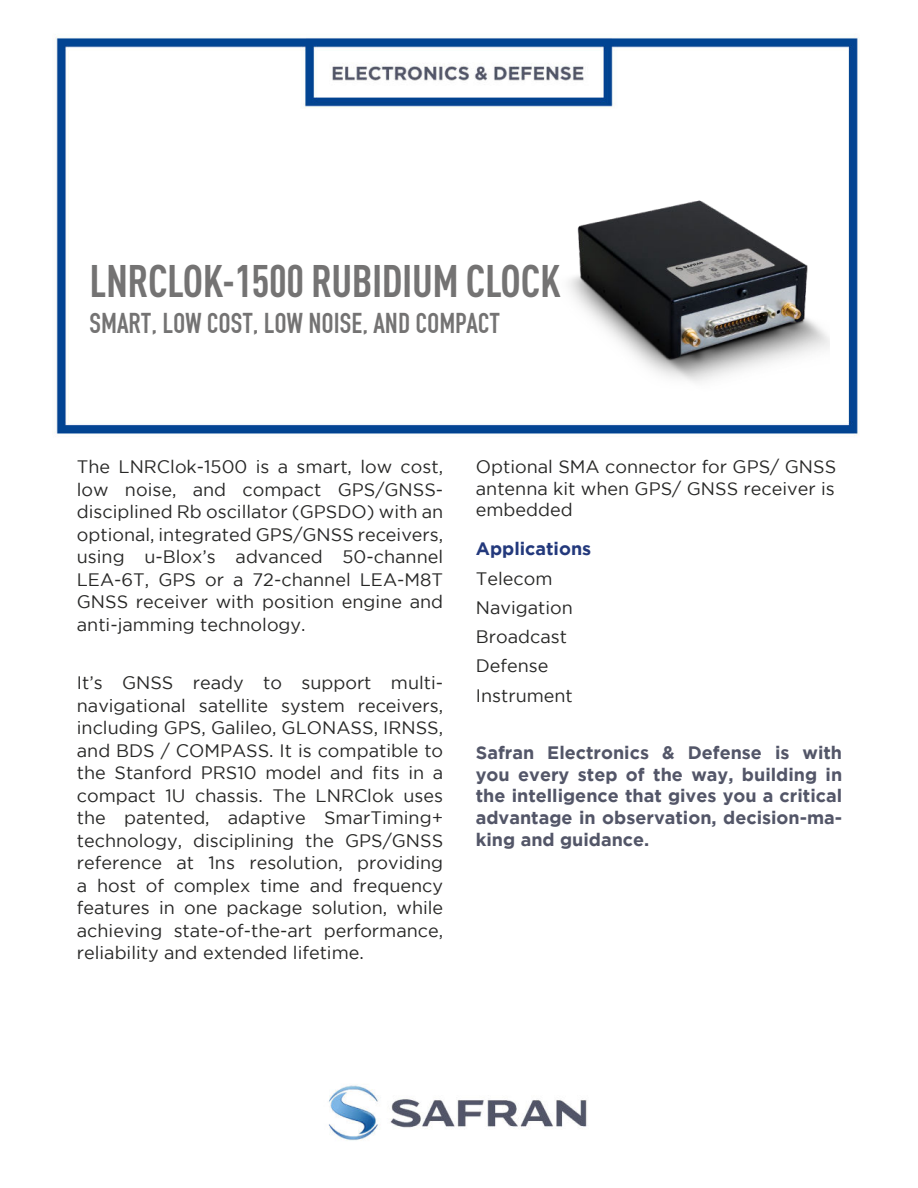
<style>
.page{position:relative;width:918px;height:1188px;background:#fff}
.page>*{position:absolute;margin:0;border:0;box-sizing:border-box;transform-origin:0 0}
.t1{font:700 condensed 45px "DIN Pro";letter-spacing:-.01em;color:#747373}
.t2{font:30px "DIN 1451 Engschrift Regular";color:#747373}
.t3{font:18px/22.5px "Gotham";color:#282827;text-align:justify}
.t4{font:700 18px/21.6px "Gotham";color:#535668;text-align:justify}
.t5{font:700 18px "Gotham";color:#23397c}
</style>
<div class="page">
<img style="left:55px;top:35px;width:803px;height:1106px">
<img style="left:557px;top:156px;width:272px;height:264px">
<h1 class="t1" style="left:90px;top:255px;width:473px">LNRCLOK-1500 RUBIDIUM CLOCK</h1>
<h2 class="t2" style="left:90px;top:305px;width:412px">SMART, LOW COST, LOW NOISE, AND COMPACT</h2>
<p class="t3" style="left:77px;top:456px;width:368px">The LNRClok-1500 is a smart, low cost, low noise, and compact GPS/GNSS&shy;disciplined Rb oscillator (GPSDO) with an optional, integrated GPS/GNSS receivers, using u-Blox’s advanced 50-channel LEA-6T, GPS or a 72-channel LEA-M8T GNSS receiver with position engine and anti-jamming technology.</p>
<p class="t3" style="left:77px;top:672px;width:368px">It’s GNSS ready to support multi&shy;navigational satellite system receivers, including GPS, Galileo, GLONASS, IRNSS, and BDS / COMPASS. It is compatible to the Stanford PRS10 model and fits in a compact 1U chassis. The LNRClok uses the patented, adaptive SmarTiming+ technology, disciplining the GPS/GNSS reference at 1ns resolution, providing a host of complex time and frequency features in one package solution, while achieving state-of-the-art performance, reliability and extended lifetime.</p>
<p class="t3" style="left:476px;top:457px;width:362px;line-height:21.6px">Optional SMA connector for GPS/ GNSS antenna kit when GPS/ GNSS receiver is embedded</p>
<p class="t5" style="left:476px;top:541px;width:117px">Applications</p>
<p class="t3" style="left:476px;top:564px;width:99px;line-height:29.2px;text-align:left">Telecom<br>Navigation<br>Broadcast<br>Defense<br>Instrument</p>
<p class="t4" style="left:476px;top:743px;width:368px">Safran Electronics &amp; Defense is with you every step of the way, building in the intelligence that gives you a critical advantage in observation, decision-ma&shy;king and guidance.</p>
</div>
